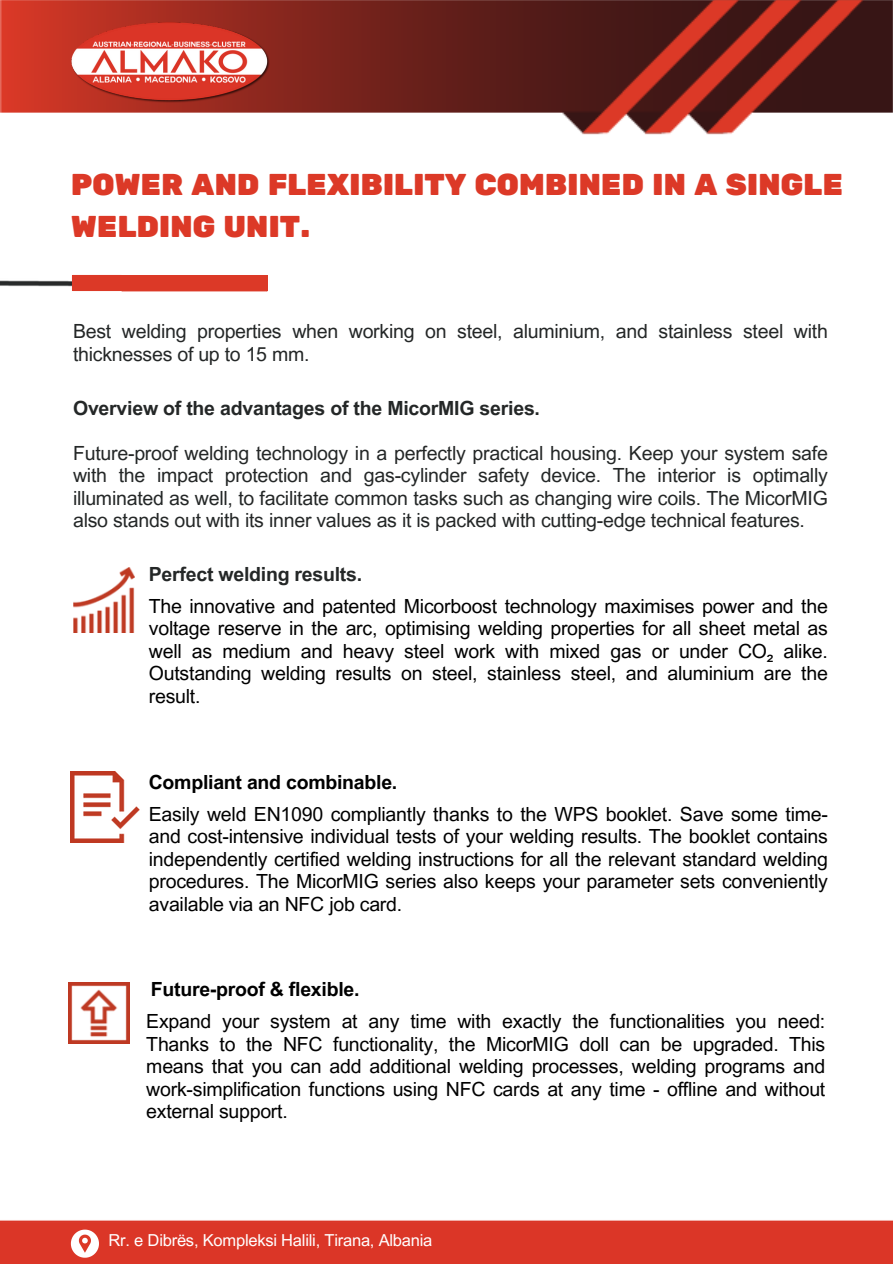
<style>
.page{position:relative;width:893px;height:1264px;background:#fff}
.page>*{position:absolute;margin:0;border:0;box-sizing:border-box;transform-origin:0 0}
.t1{font:30px/41.7px "Rubik One";letter-spacing:-.015em;color:#dc3927}
.t2{font:19.5px/22.5px "Arial MT Pro";letter-spacing:-.01em;color:#000;text-align:justify}
.t3{font:19.5px/22.5px "Arial MT Pro";letter-spacing:-.015em;color:#242727;text-align:justify}
.t4{font:700 19.5px "Arial MT Pro";letter-spacing:-.01em;color:#242727}
.t5{font:700 19.5px "Arial MT Pro";letter-spacing:-.015em;color:#000}
.t6{font:16.5px "Arial MT Pro";letter-spacing:-.015em;color:#fff}
</style>
<div class="page">
<img style="left:0;top:275px;width:268px;height:17px">
<div style="left:72px;top:275px;width:195px;height:16px;background:#dc3927"></div>
<img style="left:0;top:0;width:892px;height:135px">
<img style="left:71px;top:22px;width:199px;height:82px">
<div style="left:0;top:1220px;width:892px;height:43px;background:#db3627"></div>
<svg style="left:71px;top:1229px;width:28px;height:28px"></svg>
<img style="left:73px;top:568px;width:62px;height:64px">
<img style="left:70px;top:772px;width:70px;height:70px">
<img style="left:68px;top:982px;width:61px;height:61px">
<h3 class="t1" style="left:71px;top:165px;width:773px">POWER AND FLEXIBILITY COMBINED IN A SINGLE<br>WELDING UNIT.</h3>
<p class="t3" style="left:73px;top:322px;width:756px">Best welding properties when working on steel, aluminium, and stainless steel with thicknesses of up to 15 mm.</p>
<h2 class="t4" style="left:73px;top:400px;width:468px">Overview of the advantages of the MicorMIG series.</h2>
<h3 class="t3" style="left:73px;top:444px;width:756px">Future-proof welding technology in a perfectly practical housing. Keep your system safe with the impact protection and gas-cylinder safety device. The interior is optimally illuminated as well, to facilitate common tasks such as changing wire coils. The MicorMIG also stands out with its inner values as it is packed with cutting-edge technical features.</h3>
<h2 class="t4" style="left:149px;top:567px;width:215px">Perfect welding results.</h2>
<p class="t2" style="left:149px;top:597px;width:680px">The innovative and patented Micorboost technology maximises power and the voltage reserve in the arc, optimising welding properties for all sheet metal as well as medium and heavy steel work with mixed gas or under CO₂ alike.<br>Outstanding welding results on steel, stainless steel, and aluminium are the result.</p>
<h2 class="t5" style="left:149px;top:775px;width:250px">Compliant and combinable.</h2>
<h3 class="t2" style="left:149px;top:805px;width:680px">Easily weld EN1090 compliantly thanks to the WPS booklet. Save some time&shy;and cost-intensive individual tests of your welding results. The booklet contains independently certified welding instructions for all the relevant standard welding procedures. The MicorMIG series also keeps your parameter sets conveniently available via an NFC job card.</h3>
<p class="t5" style="left:151px;top:982px;width:210px">Future-proof &amp; flexible.</p>
<p class="t2" style="left:146px;top:1012px;width:680px">Expand your system at any time with exactly the functionalities you need:<br>Thanks to the NFC functionality, the MicorMIG doll can be upgraded. This means that you can add additional welding processes, welding programs and work-simplification functions using NFC cards at any time - offline and without external support.</p>
<h3 class="t6" style="left:109px;top:1233px;width:325px">Rr. e Dibrës, Kompleksi Halili, Tirana, Albania</h3>
</div>
